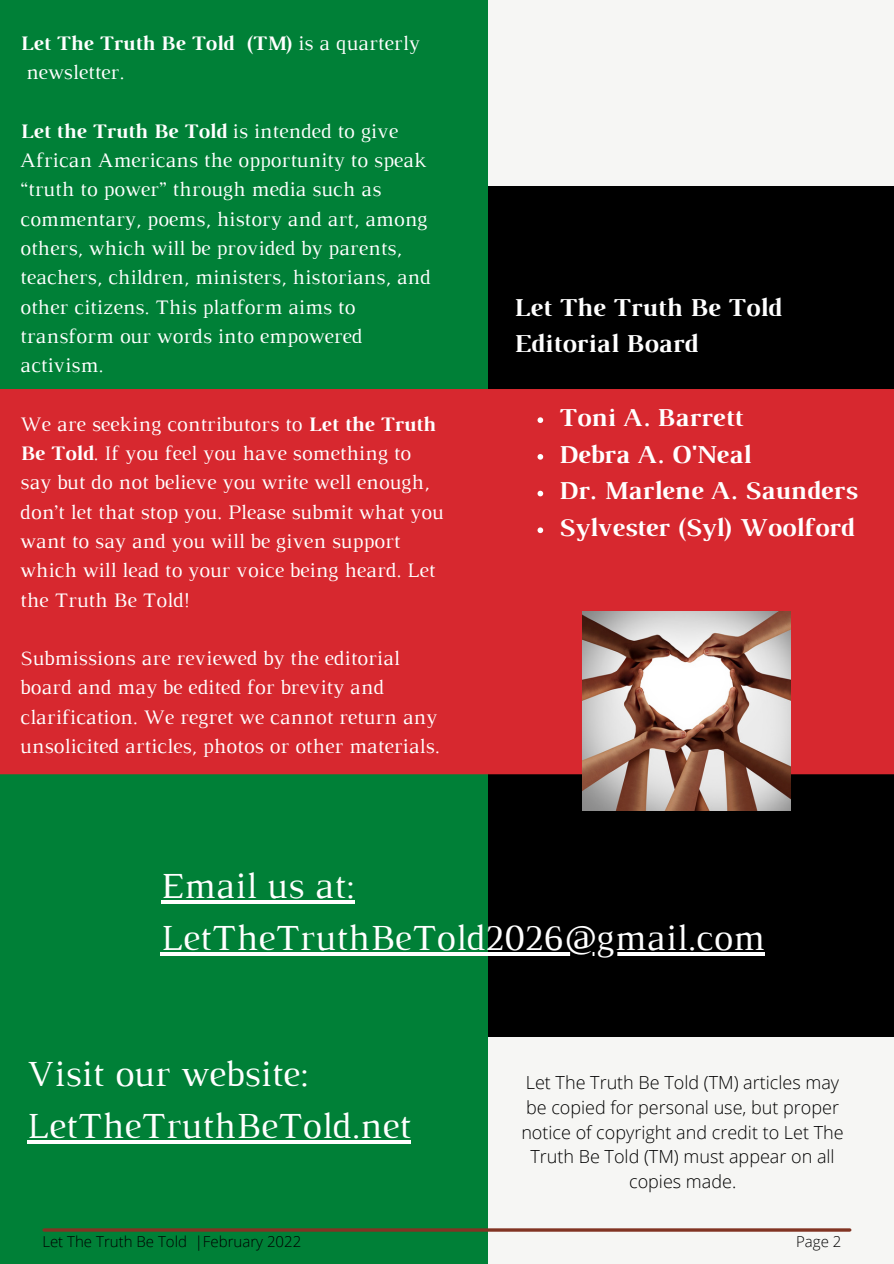
<style>
.page{position:relative;width:894px;height:1264px;background:#fff}
.page>*{position:absolute;margin:0;border:0;box-sizing:border-box;transform-origin:0 0}
.t1{font:37.5px/51.8px "Luthier";color:#fff}
.t2{font:700 26.4px "Luthier";color:#fff}
.t3{font:21px/29.2px "Luthier";color:#fff}
.t4{font:300 18px/24.8px "Open Sans";color:#000;text-align:center}
.t5{font:300 15px "Open Sans";color:#000}
.s1{font-weight:700}
</style>
<div class="page">
<div style="left:0;top:0;width:893px;height:1263px;background:#f6f6f4"></div>
<div style="left:412px;top:186px;width:481px;height:850px;background:#000"></div>
<div style="left:0;top:0;width:487px;height:1263px;background:#008037"></div>
<div style="left:0;top:389px;width:893px;height:385px;background:#d7282f"></div>
<img style="left:582px;top:611px;width:208px;height:199px">
<svg style="left:537px;top:417px;width:6px;height:6px"></svg>
<svg style="left:537px;top:454px;width:6px;height:5px"></svg>
<svg style="left:537px;top:490px;width:6px;height:6px"></svg>
<svg style="left:537px;top:527px;width:6px;height:6px"></svg>
<hr style="left:161px;top:900px;width:193px;height:3px;background:#fff">
<hr style="left:161px;top:952px;width:603px;height:3px;background:#fff">
<hr style="left:44px;top:1228px;width:805px;height:3px;background:#813423">
<hr style="left:27px;top:1140px;width:383px;height:3px;background:#fff">
<p class="t3" style="left:20px;top:30px;width:401px"><span class="s1">Let The Truth Be Told (TM)</span> is a quarterly newsletter.</p>
<p class="t3" style="left:20px;top:118px;width:412px"><span class="s1">Let the Truth Be Told</span> is intended to give African Americans the opportunity to speak “truth to power” through media such as commentary, poems, history and art, among others, which will be provided by parents, teachers, children, ministers, historians, and other citizens. This platform aims to transform our words into empowered activism.</p>
<p class="t3" style="left:20px;top:411px;width:425px">We are seeking contributors to <span class="s1">Let the Truth Be Told</span>. If you feel you have something to say but do not believe you write well enough, don’t let that stop you. Please submit what you want to say and you will be given support which will lead to your voice being heard. Let the Truth Be Told!</p>
<p class="t3" style="left:20px;top:645px;width:420px">Submissions are reviewed by the editorial board and may be edited for brevity and clarification. We regret we cannot return any unsolicited articles, photos or other materials.</p>
<p class="t2" style="left:513px;top:297px;width:269px">Let The Truth Be Told</p>
<p class="t2" style="left:513px;top:334px;width:186px">Editorial Board</p>
<p class="t2" style="left:558px;top:407px;width:185px">Toni A. Barrett</p>
<p class="t2" style="left:558px;top:444px;width:194px">Debra A. O'Neal</p>
<p class="t2" style="left:558px;top:481px;width:300px">Dr. Marlene A. Saunders</p>
<p class="t2" style="left:558px;top:517px;width:297px">Sylvester (Syl) Woolford</p>
<p class="t1" style="left:161px;top:863px;width:605px">Email us at:<br>LetTheTruthBeTold2026@gmail.com</p>
<p class="t1" style="left:27px;top:1051px;width:282px">Visit our website:</p>
<p class="t1" style="left:27px;top:1102px;width:385px">LetTheTruthBeTold.net</p>
<p class="t4" style="left:521px;top:1069px;width:324px">Let The Truth Be Told (TM) articles may be copied for personal use, but proper notice of copyright and credit to Let The<br>Truth Be Told (TM) must appear on all copies made.</p>
<p class="t5" style="left:42px;top:1230px;width:260px">Let The Truth Be Told |February 2022</p>
<p class="t5" style="left:795px;top:1230px;width:47px">Page 2</p>
</div>
